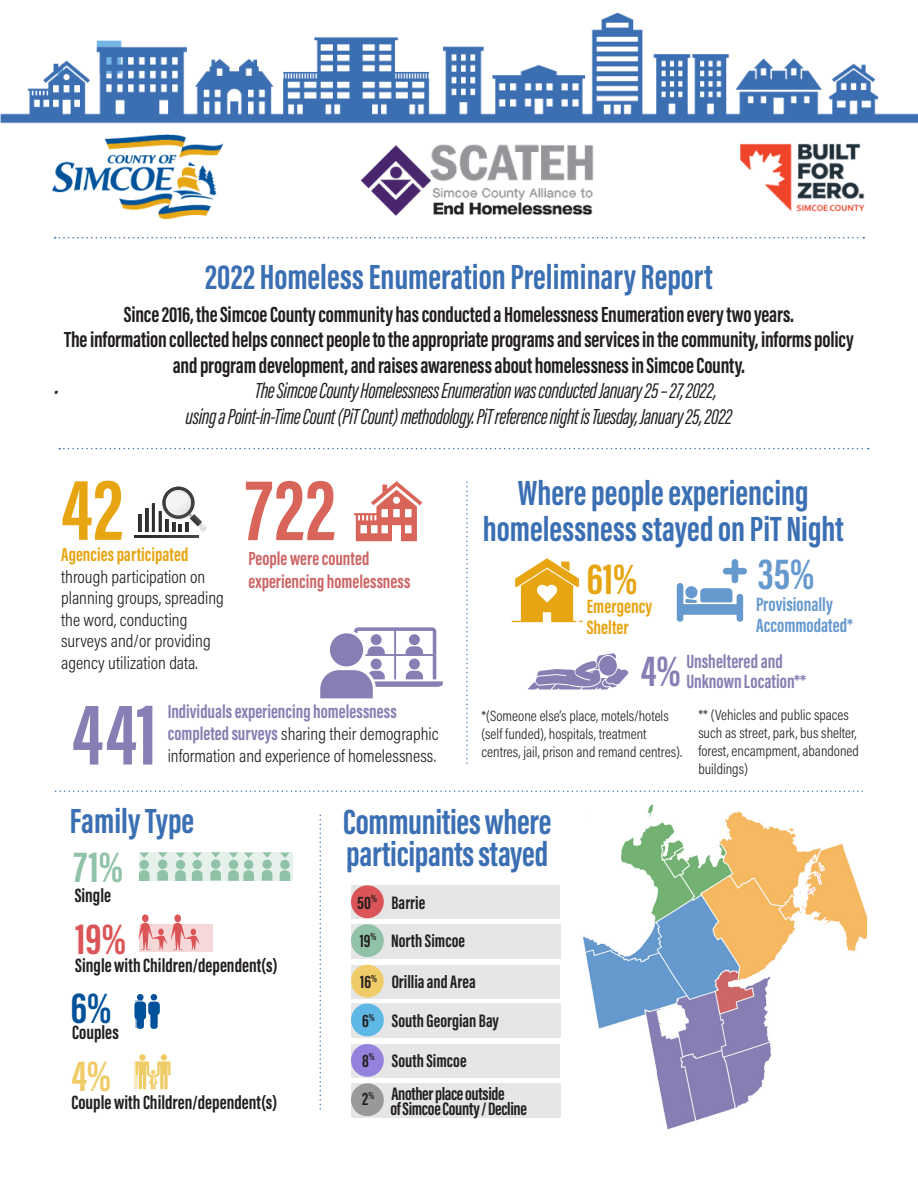
<style>
.page{position:relative;width:918px;height:1188px;background:#fff}
.page>*{position:absolute;margin:0;border:0;box-sizing:border-box;transform-origin:0 0}
.t1{font:700 90px "Acumin Pro Extra Cond";color:#d96459}
.t2{font:700 90px "Acumin Pro Extra Cond";color:#877fb3}
.t3{font:700 90px "Acumin Pro Extra Cond";color:#e7a512}
.t4{font:700 45px "Acumin Pro Extra Cond";color:#e7a512}
.t5{font:700 45px "Acumin Pro Extra Cond";color:#6699cd}
.t6{font:700 45px "Acumin Pro Extra Cond";color:#8fc2a6}
.t7{font:700 45px "Acumin Pro Extra Cond";color:#db5457}
.t8{font:700 45px "Acumin Pro Extra Cond";color:#877fb3}
.t9{font:700 45px "Acumin Pro Extra Cond";color:#01529a}
.t10{font:700 45px "Acumin Pro Extra Cond";color:#f0cc69}
.t11{font:700 36px/36px "Acumin Pro Extra Cond";color:#3b6fb3;text-align:center}
.t12{font:700 22.5px/25.5px "Acumin Pro Extra Cond";letter-spacing:-.01em;color:#231f20;text-align:center}
.t13{font:italic 22.5px "Acumin Pro Extra Cond";letter-spacing:-.02em;color:#231f20}
.t14{font:700 19.8px "Acumin Pro Extra Cond";color:#231f20}
.t15{font:700 19.8px/19.8px "Acumin Pro Extra Cond";color:#877fb3}
.t16{font:700 19.8px/21px "Acumin Pro Extra Cond";color:#6699cd}
.t17{font:700 19.8px/21px "Acumin Pro Extra Cond";color:#e7a512}
.t18{font:700 19.5px/22.5px "Acumin Pro Extra Cond";color:#cd6666}
.t19{font:700 19.5px "Acumin Pro Extra Cond";color:#877fb3}
.t20{font:700 19.5px "Acumin Pro Extra Cond";color:#e7a512}
.t21{font:700 18.6px "Acumin Pro Extra Cond";color:#231f20}
.t22{font:700 18.6px "Acumin Pro Extra Cond";letter-spacing:-.02em;color:#231f20}
.t23{font:300 18px/21.6px "Acumin Pro Cond";color:#231f20}
.t24{font:300 15px/18px "Acumin Pro Cond";color:#231f20}
.s1{font-family:"Acumin Pro Extra Cond";font-weight:700;font-size:19.5px;color:#877fb3}
</style>
<div class="page">
<img style="left:0;top:12px;width:918px;height:208px">
<svg style="left:138px;top:487px;width:69px;height:51px"></svg>
<img style="left:135px;top:535px;width:63px;height:3px">
<svg style="left:354px;top:481px;width:68px;height:60px"></svg>
<svg style="left:320px;top:627px;width:123px;height:71px"></svg>
<div style="left:330px;top:633px;width:33px;height:33px;background:#877fb3;border-radius:50%"></div>
<svg style="left:466px;top:482px;width:2px;height:282px"></svg>
<div style="left:351px;top:1083px;width:209px;height:35px;background:#e6e6e6"></div>
<svg style="left:55px;top:237px;width:809px;height:1px"></svg>
<svg style="left:59px;top:448px;width:810px;height:1px"></svg>
<svg style="left:512px;top:558px;width:71px;height:64px"></svg>
<svg style="left:677px;top:559px;width:70px;height:63px"></svg>
<svg style="left:528px;top:653px;width:101px;height:36px"></svg>
<img style="left:665px;top:905px;width:201px;height:225px">
<svg style="left:56px;top:790px;width:807px;height:326px"></svg>
<hr style="left:134px;top:1062px;width:3px;height:27px;background:#f0cc69">
<div style="left:137px;top:844px;width:158px;height:6px;background:#fff"></div>
<p class="t11" style="left:205px;top:258px;width:509px">2022 Homeless Enumeration Preliminary Report</p>
<p class="t12" style="left:64px;top:301px;width:791px">Since 2016, the Simcoe County community has conducted a Homelessness Enumeration every two years.<br>The information collected helps connect people to the appropriate programs and services in the community, informs policy and program development, and raises awareness about homelessness in Simcoe County.</p>
<p class="t13" style="left:54px;top:377px;width:6px">•</p>
<p class="t13" style="left:255px;top:377px;width:463px">The Simcoe County Homelessness Enumeration was conducted January 25 – 27, 2022,</p>
<p class="t13" style="left:186px;top:403px;width:548px">using a Point-in-Time Count (PiT Count) methodology. PiT reference night is Tuesday, January 25, 2022</p>
<p class="t3" style="left:61px;top:454px;width:63px">42</p>
<p class="t20" style="left:61px;top:542px;width:129px">Agencies participated</p>
<p class="t23" style="left:61px;top:565px;width:164px">through participation on planning groups, spreading the word, conducting surveys and/or providing agency utilization data.</p>
<p class="t1" style="left:246px;top:455px;width:91px">722</p>
<p class="t18" style="left:248px;top:547px;width:164px">People were counted experiencing homelessness</p>
<p class="t2" style="left:72px;top:679px;width:87px">441</p>
<p class="t19" style="left:168px;top:699px;width:231px">Individuals experiencing homelessness</p>
<p class="t23" style="left:168px;top:723px;width:272px"><span class="s1">completed surveys</span> sharing their demographic</p>
<p class="t23" style="left:168px;top:745px;width:270px">information and experience of homelessness.</p>
<p class="t11" style="left:483px;top:475px;width:363px">Where people experiencing homelessness stayed on PiT Night</p>
<p class="t4" style="left:587px;top:551px;width:52px">61%</p>
<p class="t17" style="left:587px;top:596px;width:67px">Emergency<br>Shelter</p>
<p class="t5" style="left:758px;top:546px;width:58px">35%</p>
<p class="t16" style="left:756px;top:594px;width:99px">Provisionally<br>Accommodated*</p>
<p class="t15" style="left:686px;top:651px;width:121px">Unsheltered and<br>Unknown Location**</p>
<p class="t8" style="left:641px;top:643px;width:41px">4%</p>
<p class="t24" style="left:482px;top:706px;width:202px">*(Someone else’s place, motels/hotels (self funded), hospitals, treatment centres, jail, prison and remand centres).</p>
<p class="t24" style="left:698px;top:706px;width:162px">** (Vehicles and public spaces such as street, park, bus shelter, forest, encampment, abandoned buildings)</p>
<p class="t11" style="left:70px;top:803px;width:126px">Family Type</p>
<p class="t6" style="left:74px;top:839px;width:51px">71%</p>
<p class="t14" style="left:75px;top:883px;width:38px">Single</p>
<p class="t7" style="left:76px;top:912px;width:52px">19%</p>
<p class="t14" style="left:75px;top:953px;width:204px">Single with Children/dependent(s)</p>
<p class="t9" style="left:71px;top:980px;width:42px">6%</p>
<p class="t14" style="left:72px;top:1020px;width:48px">Couples</p>
<p class="t10" style="left:71px;top:1048px;width:41px">4%</p>
<p class="t14" style="left:71px;top:1090px;width:207px">Couple with Children/dependent(s)</p>
<p class="t11" style="left:343px;top:806px;width:210px;line-height:31.5px;text-align:left">Communities where participants stayed</p>
<p class="t21" style="left:357px;top:891px;width:69px">50<sup>%</sup> Barrie</p>
<p class="t21" style="left:360px;top:929px;width:107px">19<sup>%</sup> North Simcoe</p>
<p class="t21" style="left:360px;top:970px;width:117px">16<sup>%</sup> Orillia and Area</p>
<p class="t21" style="left:362px;top:1009px;width:138px">6<sup>%</sup> South Georgian Bay</p>
<p class="t21" style="left:362px;top:1049px;width:106px">8<sup>%</sup> South Simcoe</p>
<p class="t22" style="left:391px;top:1082px;width:115px">Another place outside</p>
<p class="t22" style="left:390px;top:1097px;width:138px">of Simcoe County / Decline</p>
<p class="t21" style="left:362px;top:1087px;width:14px">2<sup>%</sup></p>
</div>
